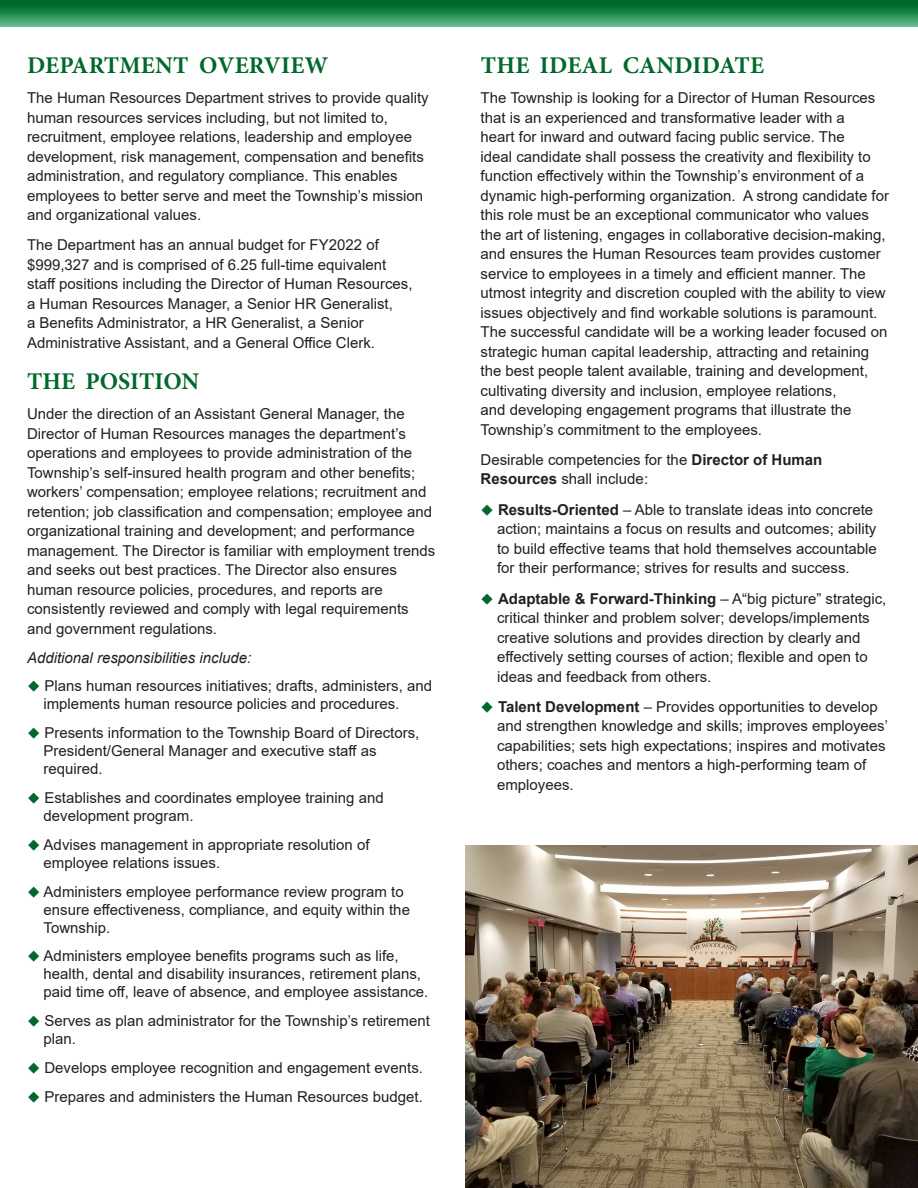
<style>
.page{position:relative;width:918px;height:1188px;background:#fff}
.page>*{position:absolute;margin:0;border:0;box-sizing:border-box;transform-origin:0 0}
.t1{font:700 24px "Minion Pro";letter-spacing:.01em;color:#01682b}
.t2{font:15px/19.5px "Arial";color:#231f20}
.t3{font:italic 15px "Arial";color:#231f20}
.s1{color:#01682b}
.s2{font-weight:700}
</style>
<div class="page">
<svg style="left:0;top:0;width:918px;height:27px;background:#278b54"></svg>
<img style="left:466px;top:845px;width:452px;height:343px">
<p class="t1" style="left:27px;top:48px;width:303px">DEPARTMENT OVERVIEW</p>
<p class="t2" style="left:27px;top:88px;width:403px">The Human Resources Department strives to provide quality human resources services including, but not limited to, recruitment, employee relations, leadership and employee development, risk management, compensation and benefits administration, and regulatory compliance. This enables employees to better serve and meet the Township’s mission and organizational values.</p>
<p class="t2" style="left:27px;top:235px;width:387px">The Department has an annual budget for FY2022 of $999,327 and is comprised of 6.25 full-time equivalent staff positions including the Director of Human Resources, a Human Resources Manager, a Senior HR Generalist,<br>a Benefits Administrator, a HR Generalist, a Senior Administrative Assistant, and a General Office Clerk.</p>
<p class="t1" style="left:27px;top:365px;width:174px">THE POSITION</p>
<p class="t2" style="left:27px;top:404px;width:410px">Under the direction of an Assistant General Manager, the Director of Human Resources manages the department’s operations and employees to provide administration of the Township’s self-insured health program and other benefits; workers’ compensation; employee relations; recruitment and retention; job classification and compensation; employee and organizational training and development; and performance management. The Director is familiar with employment trends and seeks out best practices. The Director also ensures human resource policies, procedures, and reports are consistently reviewed and comply with legal requirements and government regulations.</p>
<p class="t3" style="left:27px;top:648px;width:226px">Additional responsibilities include:</p>
<p class="t2" style="left:44px;top:677px;width:390px;line-height:18px;text-indent:-16px"><span class="s1">◆</span> Plans human resources initiatives; drafts, administers, and implements human resource policies and procedures.</p>
<p class="t2" style="left:44px;top:724px;width:377px;line-height:18px;text-indent:-16px"><span class="s1">◆</span> Presents information to the Township Board of Directors,<br>President/General Manager and executive staff as required.</p>
<p class="t2" style="left:44px;top:789px;width:342px;line-height:18px;text-indent:-16px"><span class="s1">◆</span> Establishes and coordinates employee training and development program.</p>
<p class="t2" style="left:44px;top:836px;width:328px;line-height:18px;text-indent:-16px"><span class="s1">◆</span> Advises management in appropriate resolution of employee relations issues.</p>
<p class="t2" style="left:44px;top:882px;width:368px;line-height:18px;text-indent:-16px"><span class="s1">◆</span> Administers employee performance review program to ensure effectiveness, compliance, and equity within the<br>Township.</p>
<p class="t2" style="left:44px;top:947px;width:386px;line-height:18px;text-indent:-16px"><span class="s1">◆</span> Administers employee benefits programs such as life, health, dental and disability insurances, retirement plans, paid time off, leave of absence, and employee assistance.</p>
<p class="t2" style="left:44px;top:1012px;width:388px;line-height:18px;text-indent:-16px"><span class="s1">◆</span> Serves as plan administrator for the Township’s retirement plan.</p>
<p class="t2" style="left:27px;top:1058px;width:398px"><span class="s1">◆</span> Develops employee recognition and engagement events.</p>
<p class="t2" style="left:27px;top:1087px;width:397px"><span class="s1">◆</span> Prepares and administers the Human Resources budget.</p>
<p class="t1" style="left:481px;top:48px;width:285px">THE IDEAL CANDIDATE</p>
<p class="t2" style="left:481px;top:88px;width:410px">The Township is looking for a Director of Human Resources that is an experienced and transformative leader with a<br>heart for inward and outward facing public service. The<br>ideal candidate shall possess the creativity and flexibility to function effectively within the Township’s environment of a dynamic high-performing organization. A strong candidate for this role must be an exceptional communicator who values the art of listening, engages in collaborative decision-making, and ensures the Human Resources team provides customer service to employees in a timely and efficient manner. The utmost integrity and discretion coupled with the ability to view issues objectively and find workable solutions is paramount.<br>The successful candidate will be a working leader focused on strategic human capital leadership, attracting and retaining the best people talent available, training and development, cultivating diversity and inclusion, employee relations,<br>and developing engagement programs that illustrate the Township’s commitment to the employees.</p>
<p class="t2" style="left:481px;top:450px;width:343px">Desirable competencies for the <span class="s2">Director of Human<br>Resources</span> shall include:</p>
<p class="t2" style="left:497px;top:500px;width:381px;text-indent:-16px"><span class="s1">◆</span> <span class="s2">Results-Oriented</span> – Able to translate ideas into concrete action; maintains a focus on results and outcomes; ability to build effective teams that hold themselves accountable for their performance; strives for results and success.</p>
<p class="t2" style="left:497px;top:588px;width:391px;text-indent:-16px"><span class="s1">◆</span> <span class="s2">Adaptable &amp; Forward-Thinking</span> – A“big picture” strategic, critical thinker and problem solver; develops/implements creative solutions and provides direction by clearly and effectively setting courses of action; flexible and open to ideas and feedback from others.</p>
<p class="t2" style="left:497px;top:697px;width:392px;text-indent:-16px"><span class="s1">◆</span> <span class="s2">Talent Development</span> – Provides opportunities to develop and strengthen knowledge and skills; improves employees’ capabilities; sets high expectations; inspires and motivates others; coaches and mentors a high-performing team of employees.</p>
</div>
